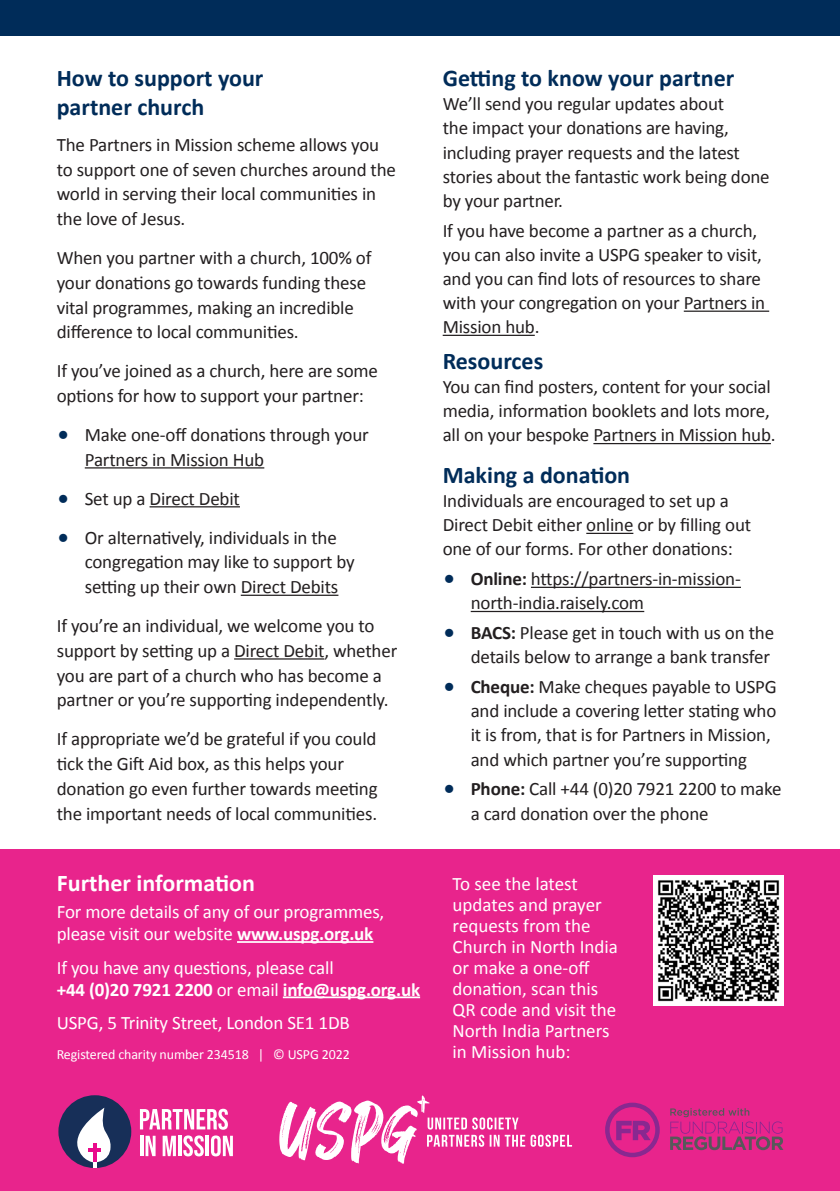
<style>
.page{position:relative;width:840px;height:1191px;background:#fff}
.page>*{position:absolute;margin:0;border:0;box-sizing:border-box;transform-origin:0 0}
.SUBHEAD_BLUE{font:700 24px/28.8px "Calibri";color:#002c59}
.SUBHEAD_BLUE-2{font:700 24px "Calibri";color:#fff}
.Body{font:19px/24.2px "Calibri";letter-spacing:-.01em;color:#231f20}
.Body-2{font:19px/21px "Calibri";letter-spacing:-.01em;color:#fff}
.bulle{font:19px/24.8px "Calibri";letter-spacing:-.01em;color:#231f20}
.Body-3{font:14px "Calibri";letter-spacing:-.01em;color:#fff}
.s1{font-size:26px;color:#002c59}
.s2{font-weight:700}
</style>
<div class="page">
<div style="left:0;top:849px;width:839px;height:342px;background:#e8248c"></div>
<hr style="left:85px;top:467px;width:179px;height:1px;background:#231f20">
<hr style="left:149px;top:506px;width:91px;height:1px;background:#231f20">
<hr style="left:240px;top:594px;width:98px;height:2px;background:#231f20">
<hr style="left:234px;top:658px;width:90px;height:1px;background:#231f20">
<hr style="left:683px;top:310px;width:85px;height:2px;background:#231f20">
<hr style="left:442px;top:335px;width:92px;height:1px;background:#231f20">
<hr style="left:593px;top:443px;width:177px;height:1px;background:#231f20">
<hr style="left:586px;top:533px;width:47px;height:1px;background:#231f20">
<hr style="left:530px;top:587px;width:210px;height:1px;background:#231f20">
<hr style="left:470px;top:611px;width:174px;height:1px;background:#231f20">
<svg style="left:605px;top:1102px;width:54px;height:55px"></svg>
<svg style="left:670px;top:1108px;width:113px;height:42px"></svg>
<svg style="left:279px;top:1095px;width:292px;height:68px"></svg>
<div style="left:58px;top:1095px;width:73px;height:73px;background:#172f58;border-radius:50%"></div>
<svg style="left:140px;top:1108px;width:88px;height:21px"></svg>
<hr style="left:140px;top:1135px;width:3px;height:21px;background:#fff">
<svg style="left:145px;top:1135px;width:10px;height:21px"></svg>
<svg style="left:162px;top:1135px;width:14px;height:21px"></svg>
<hr style="left:178px;top:1135px;width:3px;height:21px;background:#fff">
<svg style="left:183px;top:1135px;width:21px;height:21px"></svg>
<hr style="left:205px;top:1135px;width:4px;height:21px;background:#fff">
<svg style="left:211px;top:1135px;width:22px;height:21px"></svg>
<svg style="left:72px;top:1107px;width:39px;height:61px"></svg>
<hr style="left:237px;top:941px;width:136px;height:2px;background:#fff">
<hr style="left:283px;top:996px;width:137px;height:2px;background:#fff">
<div style="left:652px;top:875px;width:131px;height:131px;background:#fff"></div>
<img style="left:658px;top:880px;width:122px;height:122px">
<div style="left:0;top:0;width:839px;height:35px;background:#002c59"></div>
<p class="SUBHEAD_BLUE" style="left:57px;top:63px;width:208px">How to support your partner church</p>
<p class="Body" style="left:57px;top:131px;width:340px;line-height:24.8px">The Partners in Mission scheme allows you to support one of seven churches around the world in serving their local communities in the love of Jesus.</p>
<p class="Body" style="left:57px;top:244px;width:316px;line-height:24.8px">When you partner with a church, 100% of your donations go towards funding these vital programmes, making an incredible difference to local communities.</p>
<p class="Body" style="left:57px;top:358px;width:322px;line-height:24.8px">If you’ve joined as a church, here are some options for how to support your partner:</p>
<p class="bulle" style="left:85px;top:421px;width:285px;text-indent:-28px"><span class="s1">•</span> Make one-off donations through your<br>Partners in Mission Hub</p>
<p class="bulle" style="left:57px;top:485px;width:184px"><span class="s1">•</span> Set up a Direct Debit</p>
<p class="bulle" style="left:85px;top:524px;width:271px;text-indent:-28px"><span class="s1">•</span> Or alternatively, individuals in the congregation may like to support by setting up their own Direct Debits</p>
<p class="Body" style="left:57px;top:612px;width:342px;line-height:24.8px">If you’re an individual, we welcome you to support by setting up a Direct Debit, whether you are part of a church who has become a partner or you’re supporting independently.</p>
<p class="Body" style="left:57px;top:725px;width:322px;line-height:24.8px">If appropriate we’d be grateful if you could tick the Gift Aid box, as this helps your donation go even further towards meeting the important needs of local communities.</p>
<p class="SUBHEAD_BLUE-2" style="left:57px;top:867px;width:199px">Further information</p>
<p class="Body-2" style="left:57px;top:900px;width:329px;line-height:22px">For more details of any of our programmes, please visit our website <span class="s2">www.uspg.org.uk</span></p>
<p class="Body-2" style="left:57px;top:955px;width:364px;line-height:22px">If you have any questions, please call<br><span class="s2">+44 (0)20 7921 2200</span> or email <span class="s2">info@uspg.org.uk</span></p>
<p class="Body-2" style="left:57px;top:1011px;width:294px">USPG, 5 Trinity Street, London SE1 1DB</p>
<p class="Body-3" style="left:57px;top:1045px;width:294px">Registered charity number 234518 | © USPG 2022</p>
<p class="SUBHEAD_BLUE" style="left:442px;top:63px;width:293px">Getting to know your partner</p>
<p class="Body" style="left:442px;top:91px;width:328px">We’ll send you regular updates about<br>the impact your donations are having, including prayer requests and the latest stories about the fantastic work being done by your partner.</p>
<p class="Body" style="left:442px;top:217px;width:324px">If you have become a partner as a church, you can also invite a USPG speaker to visit, and you can find lots of resources to share with your congregation on your Partners in Mission hub.</p>
<p class="SUBHEAD_BLUE" style="left:442px;top:345px;width:102px">Resources</p>
<p class="Body" style="left:442px;top:374px;width:334px">You can find posters, content for your social media, information booklets and lots more, all on your bespoke Partners in Mission hub.</p>
<p class="SUBHEAD_BLUE" style="left:442px;top:459px;width:189px">Making a donation</p>
<p class="Body" style="left:442px;top:488px;width:310px">Individuals are encouraged to set up a<br>Direct Debit either online or by filling out one of our forms. For other donations:</p>
<p class="Body" style="left:470px;top:566px;width:271px;text-indent:-28px"><span class="s1">•</span> <span class="s2">Online:</span> https://partners-in-mission&shy;north-india.raisely.com</p>
<p class="Body" style="left:442px;top:620px;width:333px;text-align:right"><span class="s1">•</span> <span class="s2">BACS:</span> Please get in touch with us on the details below to arrange a bank transfer</p>
<p class="Body" style="left:470px;top:674px;width:307px;text-indent:-28px"><span class="s1">•</span> <span class="s2">Cheque:</span> Make cheques payable to USPG and include a covering letter stating who it is from, that is for Partners in Mission, and which partner you’re supporting</p>
<p class="Body" style="left:470px;top:776px;width:312px;text-indent:-28px"><span class="s1">•</span> <span class="s2">Phone:</span> Call +44 (0)20 7921 2200 to make a card donation over the phone</p>
<p class="Body-2" style="left:452px;top:872px;width:167px">To see the latest updates and prayer requests from the<br>Church in North India or make a one-off donation, scan this<br>QR code and visit the<br>North India Partners in Mission hub:</p>
</div>
